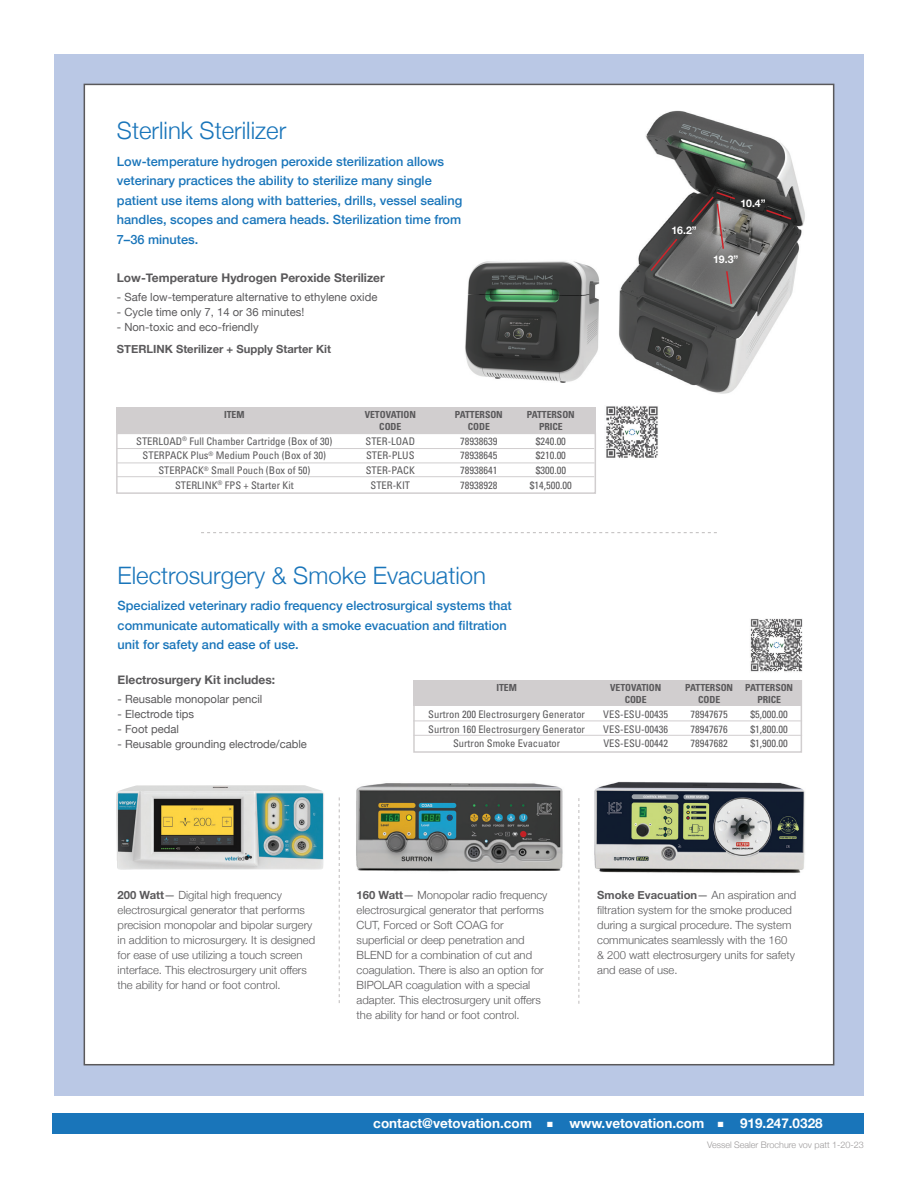
<style>
.page{position:relative;width:918px;height:1188px;background:#fff}
.page>*{position:absolute;margin:0;border:0;box-sizing:border-box;transform-origin:0 0}
.t1{font:300 24px "Helvetica Neue";color:#1975ba}
.t2{font:700 13.5px "Helvetica Neue";color:#fff}
.t3{font:500 12.75px/19.5px "Helvetica Neue";color:#1975ba}
.t4{font:700 12px "Helvetica Neue";color:#5a595b}
.t5{font:300 11.25px/15px "Helvetica Neue";color:#5a595b}
.t6{font:11.25px "Helvetica Neue";color:#5a595b}
.t7{font:700 11.25px "Helvetica Neue";color:#5a595b}
.t8{font:condensed 10.5px "Univers";color:#5a595b}
.t9{font:700 10.5px "Helvetica Neue";color:#fff}
.t10{font:700 condensed 9.75px "Univers";letter-spacing:-.005em;color:#5a595b}
.t11{font:300 9px "Helvetica Neue";color:#9c999a}
.s1{font-weight:700}
.s2{font-weight:400}
</style>
<div class="page">
<div style="left:54px;top:54px;width:810px;height:1041px;background:#bac8e5"></div>
<div style="left:84px;top:84px;width:750px;height:981px;background:#fff;border:2px solid #5a595b"></div>
<div style="left:116px;top:407px;width:480px;height:26px;background:#d1cecf"></div>
<hr style="left:117px;top:463px;width:478px;height:1px;background:#d1cecf">
<hr style="left:117px;top:476px;width:477px;height:1px;background:#d1cecf">
<div style="left:116px;top:433px;width:480px;height:61px;border:2px solid #d1cecf"></div>
<hr style="left:117px;top:448px;width:477px;height:1px;background:#d1cecf">
<img style="left:465px;top:261px;width:135px;height:122px">
<img style="left:606px;top:406px;width:52px;height:52px">
<svg style="left:201px;top:532px;width:516px;height:1px"></svg>
<div style="left:53px;top:1114px;width:811px;height:20px;background:#1975ba"></div>
<div style="left:414px;top:680px;width:388px;height:26px;background:#d1cecf"></div>
<hr style="left:413px;top:735px;width:389px;height:1px;background:#d1cecf">
<div style="left:413px;top:680px;width:389px;height:73px;border:2px solid #d1cecf"></div>
<hr style="left:413px;top:721px;width:389px;height:1px;background:#d1cecf">
<img style="left:750px;top:619px;width:53px;height:53px">
<img style="left:116px;top:785px;width:208px;height:85px">
<img style="left:356px;top:783px;width:207px;height:89px">
<img style="left:594px;top:781px;width:211px;height:92px">
<svg style="left:339px;top:797px;width:1px;height:206px"></svg>
<svg style="left:579px;top:798px;width:1px;height:206px"></svg>
<img style="left:619px;top:110px;width:186px;height:284px">
<svg style="left:649px;top:237px;width:30px;height:36px"></svg>
<svg style="left:765px;top:208px;width:28px;height:13px"></svg>
<svg style="left:690px;top:191px;width:47px;height:59px;background:#706766"></svg>
<svg style="left:725px;top:270px;width:8px;height:35px"></svg>
<h1 class="t1" style="left:117px;top:111px;width:171px">Sterlink Sterilizer</h1>
<p class="t3" style="left:117px;top:150px;width:347px">Low-temperature hydrogen peroxide sterilization allows veterinary practices the ability to sterilize many single patient use items along with batteries, drills, vessel sealing handles, scopes and camera heads. Sterilization time from 7–36 minutes.</p>
<p class="t4" style="left:117px;top:268px;width:269px">Low-Temperature Hydrogen Peroxide Sterilizer</p>
<p class="t6" style="left:117px;top:289px;width:262px">- Safe low-temperature alternative to ethylene oxide</p>
<p class="t6" style="left:117px;top:304px;width:189px">- Cycle time only 7, 14 or 36 minutes!</p>
<p class="t6" style="left:117px;top:319px;width:143px">- Non-toxic and eco-friendly</p>
<p class="t7" style="left:117px;top:340px;width:216px">STERLINK Sterilizer + Supply Starter Kit</p>
<p class="t10" style="left:224px;top:409px;width:22px">ITEM</p>
<p class="t10" style="left:365px;top:409px;width:53px">VETOVATION</p>
<p class="t10" style="left:455px;top:409px;width:49px">PATTERSON</p>
<p class="t10" style="left:527px;top:409px;width:49px">PATTERSON</p>
<p class="t10" style="left:379px;top:420px;width:24px">CODE</p>
<p class="t10" style="left:468px;top:420px;width:24px">CODE</p>
<p class="t10" style="left:539px;top:420px;width:25px">PRICE</p>
<p class="t8" style="left:136px;top:434px;width:198px">STERLOAD<sup>®</sup> Full Chamber Cartridge (Box of 30)</p>
<p class="t8" style="left:366px;top:434px;width:51px">STER-LOAD</p>
<p class="t8" style="left:460px;top:434px;width:39px">78938639</p>
<p class="t8" style="left:536px;top:434px;width:32px">$240.00</p>
<p class="t8" style="left:143px;top:449px;width:185px">STERPACK Plus<sup>®</sup> Medium Pouch (Box of 30)</p>
<p class="t8" style="left:366px;top:449px;width:50px">STER-PLUS</p>
<p class="t8" style="left:460px;top:449px;width:39px">78938645</p>
<p class="t8" style="left:536px;top:449px;width:32px">$210.00</p>
<p class="t8" style="left:158px;top:464px;width:153px">STERPACK<sup>®</sup> Small Pouch (Box of 50)</p>
<p class="t8" style="left:366px;top:464px;width:51px">STER-PACK</p>
<p class="t8" style="left:460px;top:464px;width:39px">78938641</p>
<p class="t8" style="left:536px;top:464px;width:32px">$300.00</p>
<p class="t8" style="left:175px;top:479px;width:120px">STERLINK<sup>®</sup> FPS + Starter Kit</p>
<p class="t8" style="left:370px;top:479px;width:41px">STER-KIT</p>
<p class="t8" style="left:460px;top:479px;width:39px">78938928</p>
<p class="t8" style="left:530px;top:479px;width:43px">$14,500.00</p>
<p class="t9" style="left:671px;top:222px;width:27px">16.2”</p>
<p class="t9" style="left:740px;top:195px;width:27px">10.4”</p>
<p class="t9" style="left:713px;top:252px;width:27px">19.3”</p>
<h1 class="t1" style="left:118px;top:556px;width:370px">Electrosurgery &amp; Smoke Evacuation</h1>
<p class="t3" style="left:118px;top:595px;width:396px">Specialized veterinary radio frequency electrosurgical systems that communicate automatically with a smoke evacuation and filtration unit for safety and ease of use.</p>
<p class="t10" style="left:497px;top:682px;width:22px">ITEM</p>
<p class="t10" style="left:610px;top:682px;width:53px">VETOVATION</p>
<p class="t10" style="left:685px;top:682px;width:109px">PATTERSON PATTERSON</p>
<p class="t10" style="left:625px;top:694px;width:24px">CODE</p>
<p class="t10" style="left:698px;top:694px;width:24px">CODE</p>
<p class="t10" style="left:757px;top:694px;width:25px">PRICE</p>
<p class="t8" style="left:428px;top:707px;width:158px">Surtron 200 Electrosurgery Generator</p>
<p class="t8" style="left:603px;top:707px;width:66px">VES-ESU-00435</p>
<p class="t8" style="left:691px;top:707px;width:39px">78947675</p>
<p class="t8" style="left:751px;top:707px;width:39px">$5,000.00</p>
<p class="t8" style="left:428px;top:722px;width:158px">Surtron 160 Electrosurgery Generator</p>
<p class="t8" style="left:603px;top:722px;width:66px">VES-ESU-00436</p>
<p class="t8" style="left:691px;top:722px;width:39px">78947676</p>
<p class="t8" style="left:751px;top:722px;width:39px">$1,800.00</p>
<p class="t8" style="left:453px;top:737px;width:109px">Surtron Smoke Evacuator</p>
<p class="t8" style="left:603px;top:737px;width:66px">VES-ESU-00442</p>
<p class="t8" style="left:691px;top:737px;width:39px">78947682</p>
<p class="t8" style="left:751px;top:737px;width:39px">$1,900.00</p>
<p class="t4" style="left:118px;top:670px;width:159px">Electrosurgery Kit includes:</p>
<p class="t6" style="left:118px;top:691px;width:146px">- Reusable monopolar pencil</p>
<p class="t6" style="left:118px;top:706px;width:78px">- Electrode tips</p>
<p class="t6" style="left:118px;top:721px;width:63px">- Foot pedal</p>
<p class="t6" style="left:118px;top:736px;width:191px">- Reusable grounding electrode/cable</p>
<p class="t5" style="left:118px;top:887px;width:199px"><span class="s1">200 Watt</span><span class="s2">—</span> Digital high frequency electrosurgical generator that performs precision monopolar and bipolar surgery in addition to microsurgery. It is designed for ease of use utilizing a touch screen interface. This electrosurgery unit offers the ability for hand or foot control.</p>
<p class="t5" style="left:357px;top:887px;width:192px"><span class="s1">160 Watt</span><span class="s2">—</span> Monopolar radio frequency electrosurgical generator that performs CUT, Forced or Soft COAG for superficial or deep penetration and BLEND for a combination of cut and coagulation. There is also an option for BIPOLAR coagulation with a special adapter. This electrosurgery unit offers the ability for hand or foot control.</p>
<p class="t5" style="left:597px;top:887px;width:200px"><span class="s1">Smoke Evacuation</span><span class="s2">—</span> An aspiration and filtration system for the smoke produced during a surgical procedure. The system communicates seamlessly with the 160 &amp; 200 watt electrosurgery units for safety and ease of use.</p>
<p class="t2" style="left:373px;top:1113px;width:160px">contact@vetovation.com</p>
<p class="t2" style="left:547px;top:1113px;width:277px">■ www.vetovation.com ■ 919.247.0328</p>
<p class="t11" style="left:707px;top:1138px;width:158px">Vessel Sealer Brochure vov patt 1-20-23</p>
</div>
